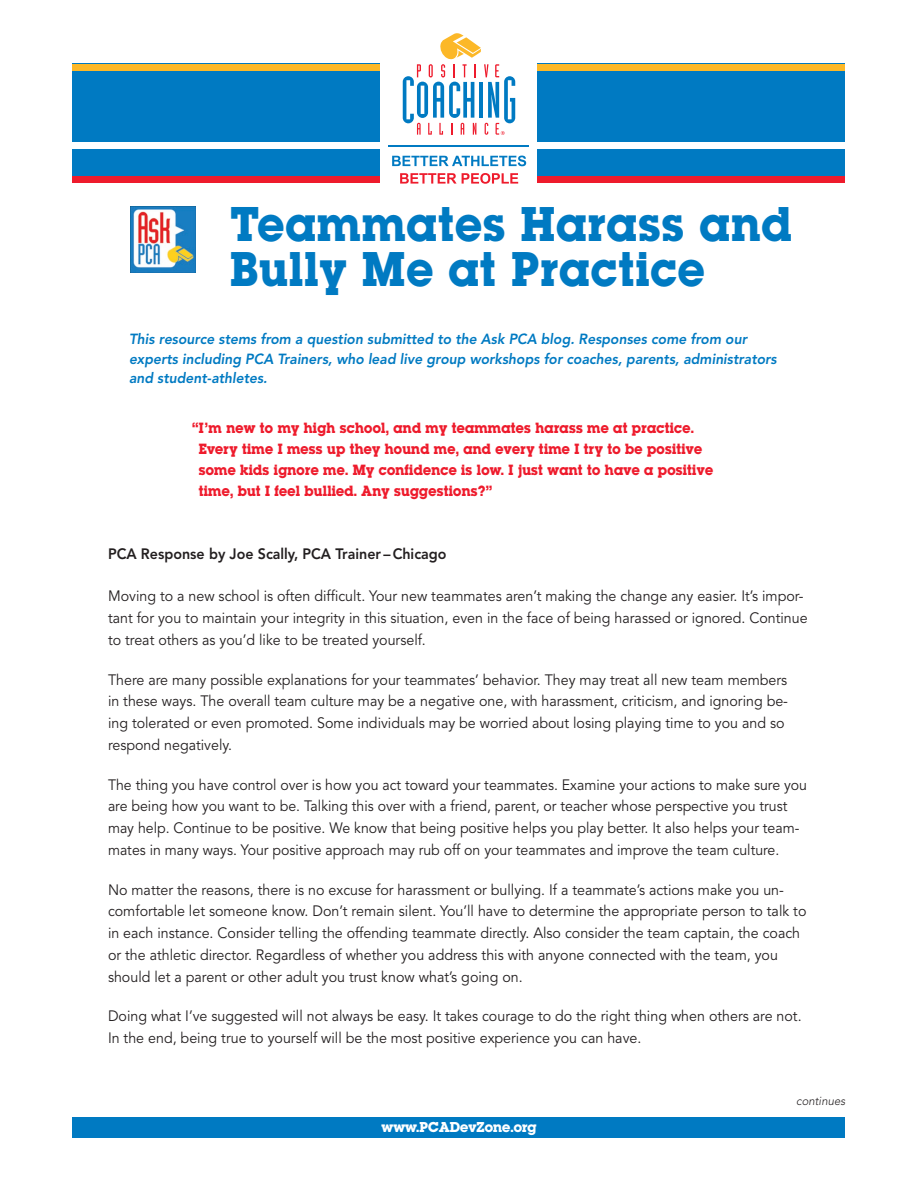
<style>
.page{position:relative;width:918px;height:1188px;background:#fff}
.page>*{position:absolute;margin:0;border:0;box-sizing:border-box;transform-origin:0 0}
.t1{font:51px/45px "Lubalin Graph Bld";letter-spacing:.03em;color:#007ac2;scale:.95 1}
.text{font:15.6px/21px "Lubalin Graph Bld";letter-spacing:.02em;color:#ee1b2c;scale:.95 1}
.text-2{font:15px/21.8px "Avenir";color:#231f20;scale:.95 1}
.text-3{font:15px/21.8px "Avenir";color:#231f20;scale:.94 1}
.subhead_a{font:800 15px "Avenir";color:#231f20;scale:.95 1}
.t2{font:15px "Lubalin Graph Bld";letter-spacing:.005em;color:#fff}
.text-4{font:italic 800 14.7px/19.5px "Avenir";color:#007ac2;scale:.95 1}
.t3{font:italic 300 12px "Avenir";color:#231f20;scale:.95 1}
</style>
<div class="page">
<div style="left:72px;top:64px;width:308px;height:119px;background:#007ac2"></div>
<div style="left:537px;top:64px;width:308px;height:119px;background:#007ac2"></div>
<svg style="left:403px;top:33px;width:112px;height:102px"></svg>
<hr style="left:389px;top:146px;width:140px;height:1px;background:#007ac2">
<svg style="left:392px;top:156px;width:134px;height:10px"></svg>
<svg style="left:400px;top:173px;width:118px;height:11px"></svg>
<div style="left:70px;top:142px;width:311px;height:7px;background:#fff"></div>
<div style="left:72px;top:176px;width:308px;height:7px;background:#ee1b2c"></div>
<div style="left:72px;top:64px;width:308px;height:7px;background:#fcb828"></div>
<div style="left:537px;top:142px;width:311px;height:7px;background:#fff"></div>
<div style="left:537px;top:176px;width:308px;height:7px;background:#ee1b2c"></div>
<div style="left:537px;top:64px;width:308px;height:7px;background:#fcb828"></div>
<img style="left:130px;top:207px;width:66px;height:65px">
<div style="left:73px;top:1118px;width:772px;height:20px;background:#007ac2"></div>
<p class="t1" style="left:230px;top:206px;width:592px">Teammates Harass and<br>Bully Me at Practice</p>
<p class="text-4" style="left:129px;top:329px;width:683px">This resource stems from a question submitted to the Ask PCA blog. Responses come from our experts including PCA Trainers, who lead live group workshops for coaches, parents, administrators and student-athletes.</p>
<p class="text" style="left:199px;top:418px;width:543px;text-indent:-7px">“I’m new to my high school, and my teammates harass me at practice.<br>Every time I mess up they hound me, and every time I try to be positive some kids ignore me. My confidence is low. I just want to have a positive time, but I feel bullied. Any suggestions?”</p>
<p class="subhead_a" style="left:108px;top:545px;width:358px">PCA Response by Joe Scally, PCA Trainer – Chicago</p>
<p class="text-2" style="left:108px;top:586px;width:738px">Moving to a new school is often difficult. Your new teammates aren’t making the change any easier. It’s impor&shy;tant for you to maintain your integrity in this situation, even in the face of being harassed or ignored. Continue to treat others as you’d like to be treated yourself.</p>
<p class="text-2" style="left:108px;top:669px;width:717px">There are many possible explanations for your teammates’ behavior. They may treat all new team members in these ways. The overall team culture may be a negative one, with harassment, criticism, and ignoring be&shy;ing tolerated or even promoted. Some individuals may be worried about losing playing time to you and so respond negatively.</p>
<p class="text-3" style="left:108px;top:774px;width:745px">The thing you have control over is how you act toward your teammates. Examine your actions to make sure you are being how you want to be. Talking this over with a friend, parent, or teacher whose perspective you trust may help. Continue to be positive. We know that being positive helps you play better. It also helps your team&shy;mates in many ways. Your positive approach may rub off on your teammates and improve the team culture.</p>
<p class="text-2" style="left:108px;top:879px;width:737px">No matter the reasons, there is no excuse for harassment or bullying. If a teammate’s actions make you un&shy;comfortable let someone know. Don’t remain silent. You’ll have to determine the appropriate person to talk to in each instance. Consider telling the offending teammate directly. Also consider the team captain, the coach or the athletic director. Regardless of whether you address this with anyone connected with the team, you should let a parent or other adult you trust know what’s going on.</p>
<p class="text-2" style="left:108px;top:1006px;width:732px">Doing what I’ve suggested will not always be easy. It takes courage to do the right thing when others are not.<br>In the end, being true to yourself will be the most positive experience you can have.</p>
<p class="t2" style="left:381px;top:1117px;width:157px">www.PCADevZone.org</p>
<p class="t3" style="left:796px;top:1094px;width:53px">continues</p>
</div>
